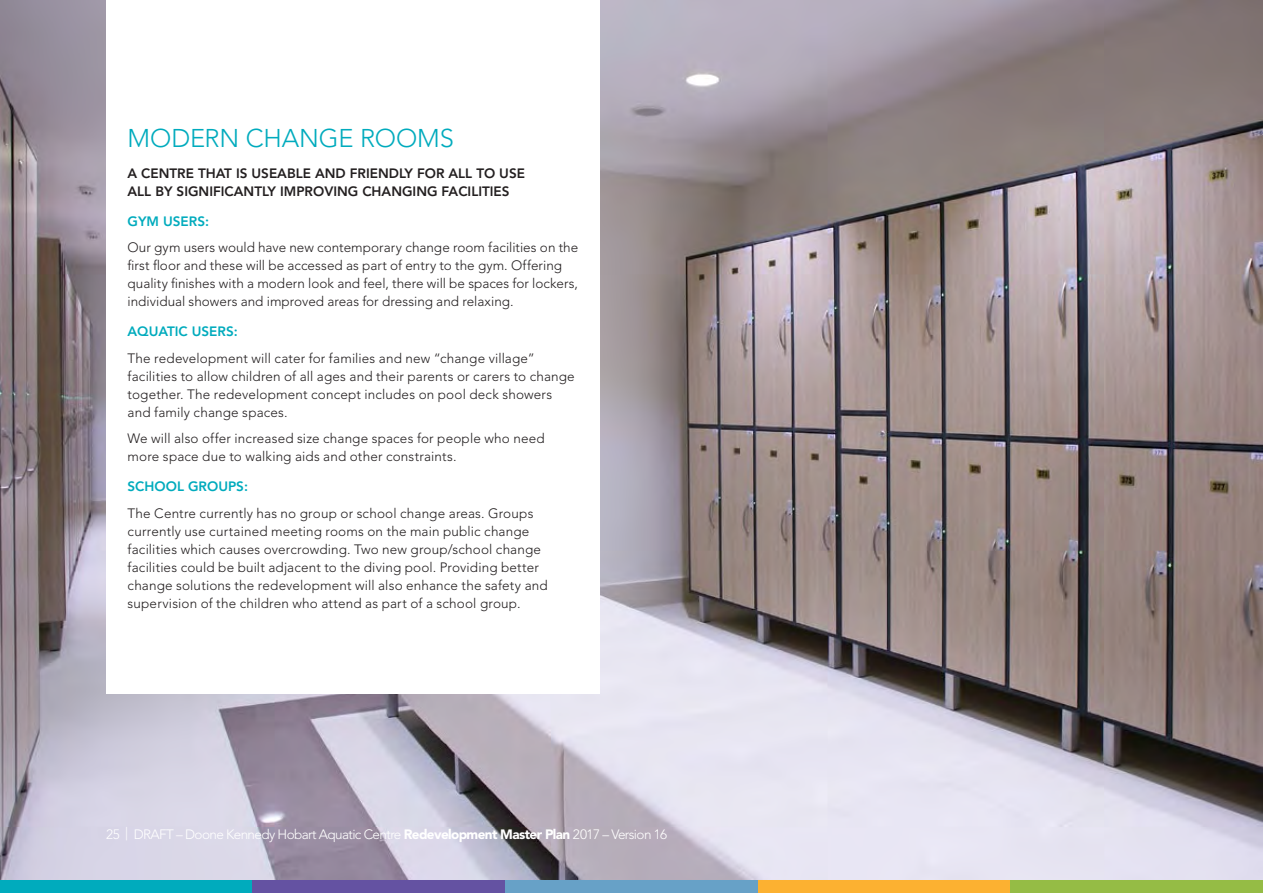
<style>
.page{position:relative;width:1263px;height:893px;background:#fff}
.page>*{position:absolute;margin:0;border:0;box-sizing:border-box;transform-origin:0 0}
.t1{font:300 25.5px "Avenir LT Std";letter-spacing:-.01em;color:#00abbd}
.t2{font:300 13.5px/18px "Avenir LT Std";letter-spacing:.01em;color:#231f20}
.t3{font:800 13.5px/18px "Avenir LT Std";color:#231f20}
.t4{font:300 13.5px "Avenir LT Std";letter-spacing:-.045em;color:#fff}
.t5{font:800 13.5px "Avenir LT Std";color:#00abbd}
.s1{font-weight:900}
</style>
<div class="page">
<img style="left:0;top:0;width:1263px;height:880px">
<div style="left:106px;top:0;width:494px;height:449px;background:#fff"></div>
<div style="left:106px;top:106px;width:494px;height:588px;background:#fff"></div>
<div style="left:0;top:880px;width:253px;height:13px;background:#00abbd"></div>
<div style="left:505px;top:880px;width:253px;height:13px;background:#67a1c7"></div>
<div style="left:253px;top:880px;width:252px;height:13px;background:#6452a2"></div>
<div style="left:758px;top:880px;width:252px;height:13px;background:#fcb131"></div>
<div style="left:1010px;top:880px;width:253px;height:13px;background:#95bc45"></div>
<h1 class="t1" style="left:128px;top:123px;width:328px">MODERN CHANGE ROOMS</h1>
<p class="t3" style="left:128px;top:164px;width:399px">A CENTRE THAT IS USEABLE AND FRIENDLY FOR ALL TO USE<br>ALL BY SIGNIFICANTLY IMPROVING CHANGING FACILITIES</p>
<p class="t5" style="left:128px;top:213px;width:83px">GYM USERS:</p>
<p class="t2" style="left:128px;top:239px;width:452px">Our gym users would have new contemporary change room facilities on the first floor and these will be accessed as part of entry to the gym. Offering quality finishes with a modern look and feel, there will be spaces for lockers, individual showers and improved areas for dressing and relaxing.</p>
<p class="t5" style="left:128px;top:324px;width:112px">AQUATIC USERS:</p>
<p class="t2" style="left:128px;top:349px;width:449px">The redevelopment will cater for families and new “change village” facilities to allow children of all ages and their parents or carers to change together. The redevelopment concept includes on pool deck showers and family change spaces.</p>
<p class="t2" style="left:128px;top:430px;width:419px">We will also offer increased size change spaces for people who need more space due to walking aids and other constraints.</p>
<p class="t5" style="left:128px;top:479px;width:122px">SCHOOL GROUPS:</p>
<p class="t2" style="left:128px;top:504px;width:422px">The Centre currently has no group or school change areas. Groups currently use curtained meeting rooms on the main public change facilities which causes overcrowding. Two new group/school change facilities could be built adjacent to the diving pool. Providing better change solutions the redevelopment will also enhance the safety and supervision of the children who attend as part of a school group.</p>
<p class="t4" style="left:106px;top:826px;width:562px">25 | DRAFT – Doone Kennedy Hobart Aquatic Centre <span class="s1">Redevelopment Master Plan</span> 2017 – Version 16</p>
</div>
